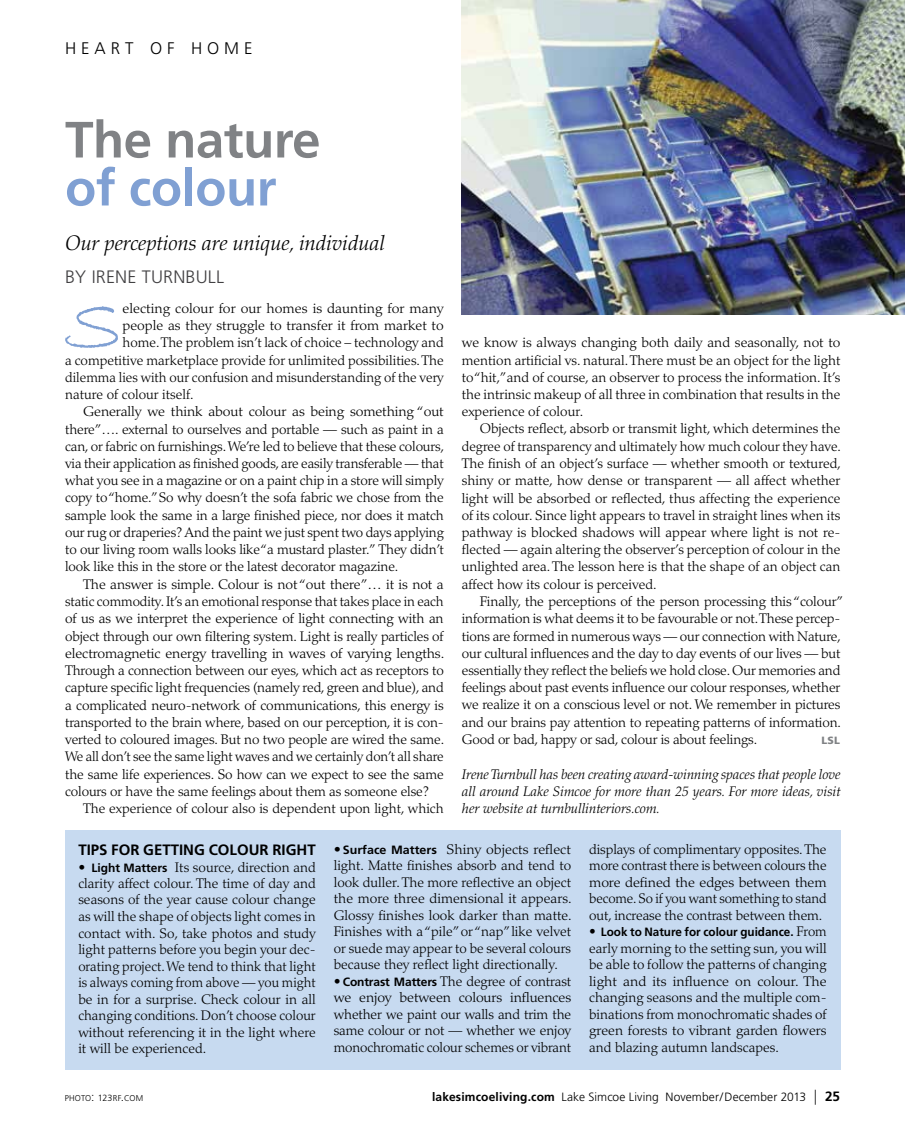
<style>
.page{position:relative;width:905px;height:1134px;background:#fff}
.page>*{position:absolute;margin:0;border:0;box-sizing:border-box;transform-origin:0 0}
.t1{font:79.65px "Bradley Hand ITC";color:#80a0d3}
.t2{font:700 51px "Frutiger LT";color:#808285}
.t3{font:700 51px "Frutiger LT";color:#80a0d3}
.t4{font:italic 300 21px "Palatino LT Std";color:#000}
.t5{font:300 18px "Frutiger";letter-spacing:.01em;color:#414042}
.t6{font:300 16.8px "Frutiger LT";letter-spacing:.295em;color:#000}
.t7{font:700 15px "Frutiger LT";color:#000}
.t8{font:300 13.8px/16.5px "Palatino LT Std";letter-spacing:-.01em;color:#000;text-align:justify}
.t9{font:300 13.8px/16.5px "Palatino LT Std";letter-spacing:-.01em;color:#000;text-align:justify;scale:1.04 1}
.t10{font:italic 300 13.8px/17.2px "Palatino LT Std";color:#000;text-align:justify}
.t11{font:300 12px "Frutiger LT";letter-spacing:.005em;color:#000}
.t12{font:700 12px "Frutiger LT";color:#000}
.t13{font:900 10.5px "Frutiger LT";color:#808285}
.t14{font:300 8.4px "Frutiger LT";letter-spacing:.02em;color:#000}
.s1{font-family:"Frutiger LT";font-weight:700;font-size:12px}
.s2{font-family:"Palatino LT Std";font-weight:300;font-size:13.8px}
.s3{font-size:12px}
.s4{font-size:9px}
.s5{font-weight:700}
.s6{font-stretch:condensed;font-size:15px}
.s7{font-weight:700;font-size:13.5px}
</style>
<div class="page">
<div style="left:65px;top:830px;width:775px;height:240px;background:#c7daf0"></div>
<img style="left:461px;top:0;width:443px;height:314px">
<p class="t6" style="left:65px;top:39px;width:189px">HEART OF HOME</p>
<h2 class="t2" style="left:65px;top:110px;width:257px">The nature</h2>
<h2 class="t3" style="left:65px;top:158px;width:213px">of colour</h2>
<h3 class="t4" style="left:65px;top:230px;width:321px">Our perceptions are unique, individual</h3>
<h3 class="t5" style="left:65px;top:266px;width:160px">BY IRENE TURNBULL</h3>
<h1 class="t1" style="left:65px;top:280px;width:59px">S</h1>
<p class="t9" style="left:122px;top:300px;width:310px">electing colour for our homes is daunting for many</p>
<p class="t8" style="left:122px;top:317px;width:323px">people as they struggle to transfer it from market to</p>
<p class="t8" style="left:122px;top:335px;width:323px">home. The problem isn’t lack of choice – technology and</p>
<p class="t8" style="left:65px;top:352px;width:380px">a competitive marketplace provide for unlimited possibilities. The</p>
<p class="t8" style="left:65px;top:369px;width:380px">dilemma lies with our confusion and misunderstanding of the very</p>
<p class="t8" style="left:65px;top:386px;width:130px">nature of colour itself.</p>
<p class="t9" style="left:83px;top:404px;width:348px">Generally we think about colour as being something “out</p>
<p class="t8" style="left:65px;top:421px;width:380px">there”…. external to ourselves and portable — such as paint in a</p>
<p class="t8" style="left:65px;top:438px;width:380px">can, or fabric on furnishings. We’re led to believe that these colours,</p>
<p class="t8" style="left:65px;top:455px;width:380px">via their application as finished goods, are easily transferable — that</p>
<p class="t8" style="left:65px;top:473px;width:380px">what you see in a magazine or on a paint chip in a store will simply</p>
<p class="t8" style="left:65px;top:490px;width:380px">copy to “home.” So why doesn’t the sofa fabric we chose from the</p>
<p class="t8" style="left:65px;top:507px;width:380px">sample look the same in a large finished piece, nor does it match</p>
<p class="t8" style="left:65px;top:524px;width:380px">our rug or draperies? And the paint we just spent two days applying</p>
<p class="t8" style="left:65px;top:542px;width:380px">to our living room walls looks like “a mustard plaster.” They didn’t</p>
<p class="t8" style="left:65px;top:559px;width:335px">look like this in the store or the latest decorator magazine.</p>
<p class="t8" style="left:83px;top:576px;width:362px">The answer is simple. Colour is not “out there”… it is not a</p>
<p class="t8" style="left:65px;top:593px;width:380px">static commodity. It’s an emotional response that takes place in each</p>
<p class="t8" style="left:65px;top:611px;width:380px">of us as we interpret the experience of light connecting with an</p>
<p class="t8" style="left:65px;top:628px;width:380px">object through our own filtering system. Light is really particles of</p>
<p class="t9" style="left:65px;top:645px;width:366px">electromagnetic energy travelling in waves of varying lengths.</p>
<p class="t8" style="left:65px;top:662px;width:380px">Through a connection between our eyes, which act as receptors to</p>
<p class="t8" style="left:65px;top:680px;width:380px">capture specific light frequencies (namely red, green and blue), and</p>
<p class="t8" style="left:65px;top:697px;width:380px">a complicated neuro-network of communications, this energy is</p>
<p class="t8" style="left:65px;top:714px;width:380px">transported to the brain where, based on our perception, it is con-</p>
<p class="t8" style="left:65px;top:731px;width:380px">verted to coloured images. But no two people are wired the same.</p>
<p class="t8" style="left:65px;top:749px;width:380px">We all don’t see the same light waves and we certainly don’t all share</p>
<p class="t8" style="left:65px;top:766px;width:380px">the same life experiences. So how can we expect to see the same</p>
<p class="t8" style="left:65px;top:783px;width:365px">colours or have the same feelings about them as someone else?</p>
<p class="t8" style="left:83px;top:800px;width:362px">The experience of colour also is dependent upon light, which</p>
<p class="t8" style="left:462px;top:334px;width:380px;line-height:17.2px">we know is always changing both daily and seasonally, not to mention artificial vs. natural. There must be an object for the light to “hit,”and of course, an observer to process the information. It’s the intrinsic makeup of all three in combination that results in the experience of colour.</p>
<p class="t8" style="left:462px;top:420px;width:380px;line-height:17.2px;text-indent:18px">Objects reflect, absorb or transmit light, which determines the degree of transparency and ultimately how much colour they have.<br>The finish of an object’s surface — whether smooth or textured, shiny or matte, how dense or transparent — all affect whether light will be absorbed or reflected, thus affecting the experience of its colour. Since light appears to travel in straight lines when its pathway is blocked shadows will appear where light is not re&shy;flected — again altering the observer’s perception of colour in the unlighted area. The lesson here is that the shape of an object can affect how its colour is perceived.</p>
<p class="t8" style="left:462px;top:593px;width:383px;line-height:17.2px;text-align:left;text-indent:18px">Finally, the perceptions of the person processing this “colour” information is what deems it to be favourable or not. These percep&shy;tions are formed in numerous ways — our connection with Nature, our cultural influences and the day to day events of our lives — but essentially they reflect the beliefs we hold close. Our memories and feelings about past events influence our colour responses, whether we realize it on a conscious level or not. We remember in pictures and our brains pay attention to repeating patterns of information.<br>Good or bad, happy or sad, colour is about feelings.</p>
<p class="t13" style="left:821px;top:734px;width:20px">LSL</p>
<p class="t10" style="left:462px;top:765px;width:380px">Irene Turnbull has been creating award-winning spaces that people love all around Lake Simcoe for more than 25 years. For more ideas, visit her website at turnbullinteriors.com.</p>
<p class="t7" style="left:78px;top:841px;width:236px">Tips for Getting Colour Right</p>
<p class="t8" style="left:78px;top:859px;width:239px">• <span class="s1">Light Matters</span> Its source, direction and clarity affect colour. The time of day and seasons of the year cause colour change as will the shape of objects light comes in contact with. So, take photos and study light patterns before you begin your dec&shy;orating project. We tend to think that light is always coming from above — you might be in for a surprise. Check colour in all changing conditions. Don’t choose colour without referencing it in the light where it will be experienced.</p>
<p class="t9" style="left:334px;top:841px;width:230px">• <span class="s1">Surface Matters</span> Shiny objects reflect light. Matte finishes absorb and tend to look duller. The more reflective an object the more three dimensional it appears.<br>Glossy finishes look darker than matte.<br>Finishes with a “pile” or “nap” like velvet or suede may appear to be several colours because they reflect light directionally.</p>
<p class="t8" style="left:334px;top:973px;width:239px">• <span class="s1">Contrast Matters</span> The degree of contrast we enjoy between colours influences whether we paint our walls and trim the same colour or not — whether we enjoy monochromatic colour schemes or vibrant</p>
<p class="t8" style="left:589px;top:841px;width:239px">displays of complimentary opposites. The more contrast there is between colours the more defined the edges between them become. So if you want something to stand out, increase the contrast between them.</p>
<p class="t12" style="left:589px;top:925px;width:239px"><span class="s2">•</span> Look to Nature for colour guidance. <span class="s2">From</span></p>
<p class="t8" style="left:589px;top:940px;width:239px">early morning to the setting sun, you will be able to follow the patterns of changing light and its influence on colour. The changing seasons and the multiple com&shy;binations from monochromatic shades of green forests to vibrant garden flowers and blazing autumn landscapes.</p>
<p class="t14" style="left:65px;top:1094px;width:80px">PHOTO<span class="s3">:</span> <span class="s4">123</span>RF<span class="s3">.</span>COM</p>
<p class="t11" style="left:432px;top:1090px;width:409px"><span class="s5">lakesimcoeliving.com</span> Lake Simcoe Living November/December 2013 <span class="s6">|</span> <span class="s7">25</span></p>
</div>
